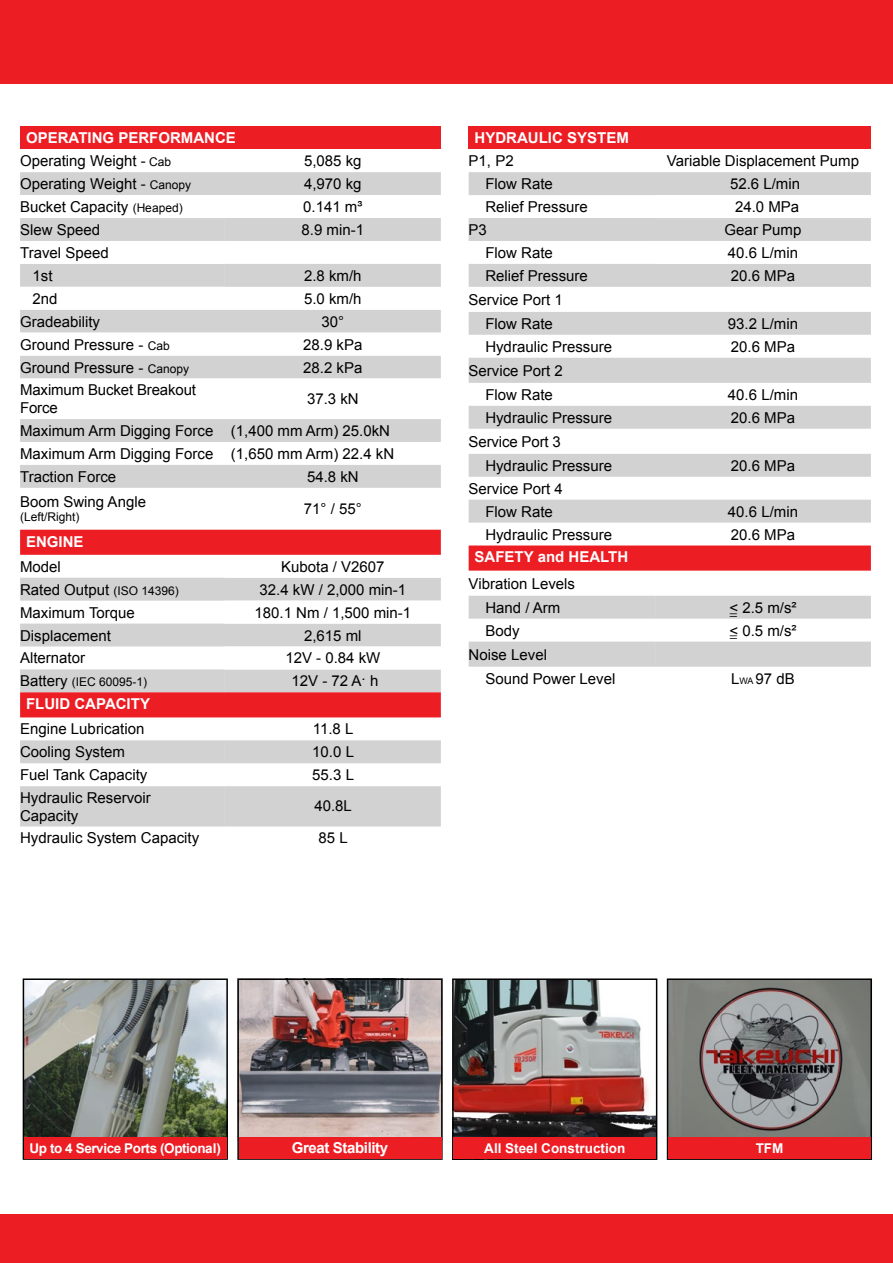
<style>
.page{position:relative;width:893px;height:1263px;background:#fff}
.page>*{position:absolute;margin:0;border:0;box-sizing:border-box;transform-origin:0 0}
.t1{font:15px/24px "Arial";color:#000}
.t2{font:700 15px/23px "Arial";color:#fff}
.t3{font:700 15px "Arial";letter-spacing:-.025em;color:#fff}
.t4{font:15px "Minion Pro";color:#000}
.t5{font:700 13.5px "Arial";letter-spacing:-.03em;color:#fff}
.t6{font:700 13.5px "Arial";color:#fff}
.t7{font:12px "Arial";color:#000}
.s1{font-weight:400;color:#000}
.s2{font-weight:400;font-size:12px;color:#000}
.s3{font-size:12px}
.s4{font-size:15px}
.s5{font-size:9px}
</style>
<div class="page">
<img style="left:240px;top:981px;width:200px;height:156px">
<div style="left:0;top:1215px;width:893px;height:48px;background:#ed1d24"></div>
<div style="left:0;top:0;width:893px;height:83px;background:#ed1d24"></div>
<img style="left:455px;top:981px;width:199px;height:156px">
<div style="left:452px;top:978px;width:205px;height:182px;border:2px solid #000"></div>
<div style="left:454px;top:1137px;width:202px;height:21px;background:#ed1d24"></div>
<img style="left:26px;top:981px;width:199px;height:156px">
<div style="left:23px;top:978px;width:205px;height:182px;border:2px solid #000"></div>
<div style="left:24px;top:1137px;width:202px;height:22px;background:#ed1d24"></div>
<div style="left:237px;top:978px;width:206px;height:182px;border:2px solid #000"></div>
<div style="left:239px;top:1137px;width:202px;height:21px;background:#ed1d24"></div>
<img style="left:670px;top:981px;width:199px;height:156px">
<div style="left:667px;top:978px;width:205px;height:182px;border:2px solid #000"></div>
<div style="left:668px;top:1137px;width:203px;height:21px;background:#ed1d24"></div>
<div style="left:20px;top:126px;width:421px;height:23px;background:#ed1d24"></div>
<svg style="left:20px;top:172px;width:421px;height:654px;fill:#d2d2d2"></svg>
<svg style="left:20px;top:195px;width:421px;height:247px"></svg>
<svg style="left:225px;top:218px;width:216px;height:608px;fill:#d2d2d2"></svg>
<svg style="left:20px;top:442px;width:421px;height:227px"></svg>
<div style="left:20px;top:465px;width:421px;height:23px;background:#d2d2d2"></div>
<div style="left:20px;top:530px;width:421px;height:25px;background:#ed1d24"></div>
<div style="left:20px;top:692px;width:421px;height:25px;background:#ed1d24"></div>
<div style="left:469px;top:126px;width:402px;height:23px;background:#ed1d24"></div>
<div style="left:469px;top:172px;width:402px;height:23px;background:#d2d2d2"></div>
<svg style="left:469px;top:218px;width:402px;height:140px"></svg>
<svg style="left:469px;top:358px;width:402px;height:309px"></svg>
<div style="left:469px;top:500px;width:402px;height:23px;background:#d2d2d2"></div>
<svg style="left:469px;top:545px;width:402px;height:26px;background:#ed242b"></svg>
<p class="t2" style="left:20px;top:127px;width:217px;text-indent:6px">OPERATING PERFORMANCE<br><span class="s1">Operating Weight -</span> <span class="s2">Cab</span></p>
<p class="t1" style="left:304px;top:149px;width:59px">5,085 kg</p>
<p class="t1" style="left:20px;top:172px;width:173px">Operating Weight - <span class="s3">Canopy</span></p>
<p class="t1" style="left:304px;top:172px;width:59px">4,970 kg</p>
<p class="t1" style="left:20px;top:195px;width:164px">Bucket Capacity <span class="s3">(Heaped)</span></p>
<p class="t1" style="left:303px;top:195px;width:61px">0.141 m³</p>
<p class="t1" style="left:20px;top:218px;width:82px">Slew Speed</p>
<p class="t1" style="left:302px;top:218px;width:64px">8.9 min-1</p>
<p class="t1" style="left:33px;top:241px;width:78px;line-height:23px;text-indent:-13px">Travel Speed<br>1st</p>
<p class="t1" style="left:304px;top:264px;width:59px">2.8 km/h</p>
<p class="t1" style="left:33px;top:287px;width:27px">2nd</p>
<p class="t1" style="left:304px;top:287px;width:59px">5.0 km/h</p>
<p class="t1" style="left:20px;top:310px;width:82px">Gradeability</p>
<p class="t1" style="left:322px;top:310px;width:24px">30°</p>
<p class="t1" style="left:20px;top:332px;width:151px">Ground Pressure - <span class="s3">Cab</span></p>
<p class="t1" style="left:303px;top:332px;width:61px">28.9 kPa</p>
<p class="t1" style="left:20px;top:355px;width:170px">Ground Pressure - <span class="s3">Canopy</span></p>
<p class="t1" style="left:303px;top:355px;width:61px">28.2 kPa</p>
<p class="t1" style="left:20px;top:381px;width:177px;line-height:18px">Maximum Bucket Breakout<br>Force</p>
<p class="t1" style="left:20px;top:384px;width:371px;line-height:31.5px;text-indent:287px">37.3 kN<br>Maximum Arm Digging Force (1,400 mm Arm) 25.0kN</p>
<p class="t1" style="left:20px;top:442px;width:376px;line-height:23px">Maximum Arm Digging Force (1,650 mm Arm) 22.4 kN<br>Traction Force</p>
<p class="t1" style="left:307px;top:465px;width:53px">54.8 kN</p>
<p class="t1" style="left:20px;top:490px;width:127px">Boom Swing Angle</p>
<p class="t7" style="left:20px;top:509px;width:61px">(Left/Right)</p>
<p class="t1" style="left:304px;top:497px;width:59px">71° / 55°</p>
<p class="t2" style="left:26px;top:530px;width:59px">ENGINE</p>
<p class="t1" style="left:20px;top:555px;width:42px">Model</p>
<p class="t1" style="left:281px;top:555px;width:105px">Kubota / V2607</p>
<p class="t1" style="left:20px;top:577px;width:160px">Rated Output <span class="s3">(ISO 14396)</span></p>
<p class="t1" style="left:259px;top:577px;width:148px">32.4 kW / 2,000 min-1</p>
<p class="t1" style="left:20px;top:600px;width:116px">Maximum Torque</p>
<p class="t1" style="left:254px;top:600px;width:158px">180.1 Nm / 1,500 min-1</p>
<p class="t1" style="left:20px;top:623px;width:92px">Displacement</p>
<p class="t1" style="left:304px;top:623px;width:59px">2,615 ml</p>
<p class="t1" style="left:20px;top:646px;width:67px">Alternator</p>
<p class="t1" style="left:285px;top:646px;width:97px">12V - 0.84 kW</p>
<p class="t7" style="left:20px;top:674px;width:129px"><span class="s4">Battery</span> (IEC 60095-1)</p>
<p class="t1" style="left:292px;top:669px;width:88px">12V - 72 A. h</p>
<p class="t2" style="left:26px;top:693px;width:125px">FLUID CAPACITY</p>
<p class="t1" style="left:20px;top:717px;width:126px">Engine Lubrication</p>
<p class="t1" style="left:313px;top:717px;width:42px">11.8 L</p>
<p class="t1" style="left:20px;top:740px;width:107px">Cooling System</p>
<p class="t1" style="left:312px;top:740px;width:43px">10.0 L</p>
<p class="t1" style="left:20px;top:763px;width:129px">Fuel Tank Capacity</p>
<p class="t1" style="left:312px;top:763px;width:43px">55.3 L</p>
<p class="t1" style="left:20px;top:789px;width:132px;line-height:18px">Hydraulic Reservoir<br>Capacity</p>
<p class="t1" style="left:314px;top:793px;width:39px">40.8L</p>
<p class="t1" style="left:20px;top:826px;width:181px">Hydraulic System Capacity</p>
<p class="t1" style="left:319px;top:826px;width:31px">85 L</p>
<p class="t2" style="left:475px;top:127px;width:156px">HYDRAULIC SYSTEM</p>
<p class="t1" style="left:469px;top:149px;width:47px">P1, P2</p>
<p class="t1" style="left:667px;top:149px;width:194px">Variable Displacement Pump</p>
<p class="t1" style="left:485px;top:172px;width:69px">Flow Rate</p>
<p class="t1" style="left:730px;top:172px;width:72px">52.6 L/min</p>
<p class="t1" style="left:485px;top:195px;width:104px">Relief Pressure</p>
<p class="t1" style="left:735px;top:195px;width:66px">24.0 MPa</p>
<p class="t1" style="left:469px;top:218px;width:20px">P3</p>
<p class="t1" style="left:725px;top:218px;width:78px">Gear Pump</p>
<p class="t1" style="left:485px;top:241px;width:69px">Flow Rate</p>
<p class="t1" style="left:728px;top:241px;width:72px">40.6 L/min</p>
<p class="t1" style="left:485px;top:264px;width:104px">Relief Pressure</p>
<p class="t1" style="left:731px;top:264px;width:66px">20.6 MPa</p>
<p class="t1" style="left:469px;top:288px;width:96px;text-align:center">Service Port 1<br>Flow Rate</p>
<p class="t1" style="left:728px;top:312px;width:72px">93.2 L/min</p>
<p class="t1" style="left:485px;top:335px;width:128px">Hydraulic Pressure</p>
<p class="t1" style="left:731px;top:335px;width:66px">20.6 MPa</p>
<p class="t1" style="left:469px;top:359px;width:96px;text-align:center">Service Port 2<br>Flow Rate</p>
<p class="t1" style="left:728px;top:383px;width:72px">40.6 L/min</p>
<p class="t1" style="left:485px;top:406px;width:128px">Hydraulic Pressure</p>
<p class="t1" style="left:731px;top:406px;width:66px">20.6 MPa</p>
<p class="t1" style="left:485px;top:430px;width:128px;text-indent:-17px">Service Port 3<br>Hydraulic Pressure</p>
<p class="t1" style="left:731px;top:454px;width:66px">20.6 MPa</p>
<p class="t1" style="left:469px;top:477px;width:96px;line-height:23px;text-align:center">Service Port 4<br>Flow Rate</p>
<p class="t1" style="left:728px;top:499px;width:72px">40.6 L/min</p>
<p class="t1" style="left:485px;top:522px;width:128px">Hydraulic Pressure</p>
<p class="t1" style="left:731px;top:522px;width:66px">20.6 MPa</p>
<p class="t2" style="left:475px;top:546px;width:155px">SAFETY and HEALTH</p>
<p class="t1" style="left:469px;top:571px;width:108px;text-align:center">Vibration Levels<br>Hand / Arm</p>
<p class="t1" style="left:729px;top:595px;width:69px">&lt; 2.5 m/s²</p>
<p class="t4" style="left:729px;top:604px;width:10px">=</p>
<p class="t1" style="left:485px;top:618px;width:36px">Body</p>
<p class="t1" style="left:729px;top:618px;width:69px">&lt; 0.5 m/s²</p>
<p class="t1" style="left:485px;top:642px;width:132px;text-indent:-17px">Noise Level<br>Sound Power Level</p>
<p class="t4" style="left:729px;top:626px;width:10px">=</p>
<p class="t1" style="left:731px;top:666px;width:65px">L<span class="s5">WA</span> 97 dB</p>
<p class="t5" style="left:29px;top:1139px;width:193px">Up to 4 Service Ports (Optional)</p>
<p class="t3" style="left:292px;top:1138px;width:98px">Great Stability</p>
<p class="t6" style="left:484px;top:1139px;width:143px">All Steel Construction</p>
<p class="t6" style="left:756px;top:1139px;width:29px">TFM</p>
</div>
